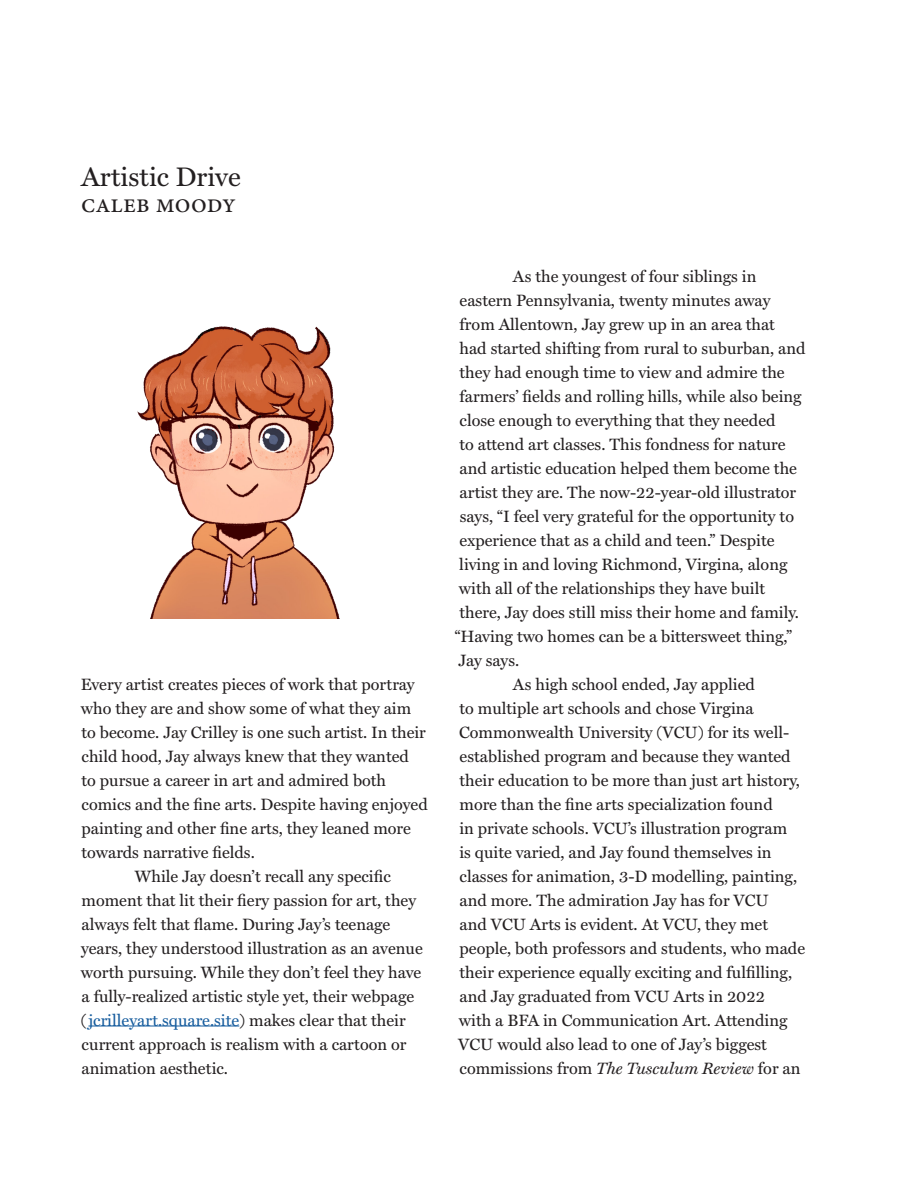
<style>
.page{position:relative;width:918px;height:1188px;background:#fff}
.page>*{position:absolute;margin:0;border:0;box-sizing:border-box;transform-origin:0 0}
.t1{font:27px "Miller Text";color:#231f20}
.t2{font:27px "Minion Pro";color:#231f20}
.t3{font:16.5px/24px "Miller Text";color:#231f20}
.s1{color:#175d9e}
.s2{font-style:italic}
</style>
<div class="page">
<hr style="left:88px;top:1026px;width:151px;height:1px;background:#175d9e">
<img style="left:137px;top:326px;width:203px;height:292px">
<p class="t1" style="left:81px;top:155px;width:161px">Artistic Drive</p>
<p class="t2" style="left:81px;top:185px;width:157px">Caleb Moody</p>
<p class="t3" style="left:81px;top:671px;width:349px">Every artist creates pieces of work that portray who they are and show some of what they aim to become. Jay Crilley is one such artist. In their child hood, Jay always knew that they wanted<br>to pursue a career in art and admired both comics and the fine arts. Despite having enjoyed painting and other fine arts, they leaned more towards narrative fields.</p>
<p class="t3" style="left:81px;top:863px;width:344px;text-indent:54px">While Jay doesn’t recall any specific moment that lit their fiery passion for art, they always felt that flame. During Jay’s teenage years, they understood illustration as an avenue worth pursuing. While they don’t feel they have a fully-realized artistic style yet, their webpage (<span class="s1">jcrilleyart.square.site</span>) makes clear that their current approach is realism with a cartoon or animation aesthetic.</p>
<p class="t3" style="left:513px;top:263px;width:245px">As the youngest of four siblings in</p>
<p class="t3" style="left:460px;top:287px;width:312px">eastern Pennsylvania, twenty minutes away</p>
<p class="t3" style="left:460px;top:311px;width:317px">from Allentown, Jay grew up in an area that</p>
<p class="t3" style="left:460px;top:335px;width:348px">had started shifting from rural to suburban, and</p>
<p class="t3" style="left:460px;top:359px;width:327px">they had enough time to view and admire the</p>
<p class="t3" style="left:460px;top:383px;width:344px">farmers’ fields and rolling hills, while also being</p>
<p class="t3" style="left:460px;top:407px;width:317px">close enough to everything that they needed</p>
<p class="t3" style="left:460px;top:431px;width:327px">to attend art classes. This fondness for nature</p>
<p class="t3" style="left:460px;top:455px;width:339px">and artistic education helped them become the</p>
<p class="t3" style="left:460px;top:479px;width:338px">artist they are. The now-22-year-old illustrator</p>
<p class="t3" style="left:460px;top:503px;width:336px">says, “I feel very grateful for the opportunity to</p>
<p class="t3" style="left:460px;top:527px;width:316px">experience that as a child and teen.” Despite</p>
<p class="t3" style="left:459px;top:551px;width:330px">living in and loving Richmond, Virgina, along</p>
<p class="t3" style="left:459px;top:575px;width:308px">with all of the relationships they have built</p>
<p class="t3" style="left:460px;top:599px;width:341px">there, Jay does still miss their home and family.</p>
<p class="t3" style="left:455px;top:623px;width:339px">“Having two homes can be a bittersweet thing,”</p>
<p class="t3" style="left:458px;top:647px;width:62px">Jay says.</p>
<p class="t3" style="left:458px;top:671px;width:348px;text-indent:55px">As high school ended, Jay applied<br>to multiple art schools and chose Virgina Commonwealth University (VCU) for its well&shy;established program and because they wanted their education to be more than just art history, more than the fine arts specialization found<br>in private schools. VCU’s illustration program<br>is quite varied, and Jay found themselves in classes for animation, 3-D modelling, painting, and more. The admiration Jay has for VCU<br>and VCU Arts is evident. At VCU, they met people, both professors and students, who made their experience equally exciting and fulfilling, and Jay graduated from VCU Arts in 2022<br>with a BFA in Communication Art. Attending VCU would also lead to one of Jay’s biggest commissions from <span class="s2">The Tusculum Review</span> for an</p>
</div>
